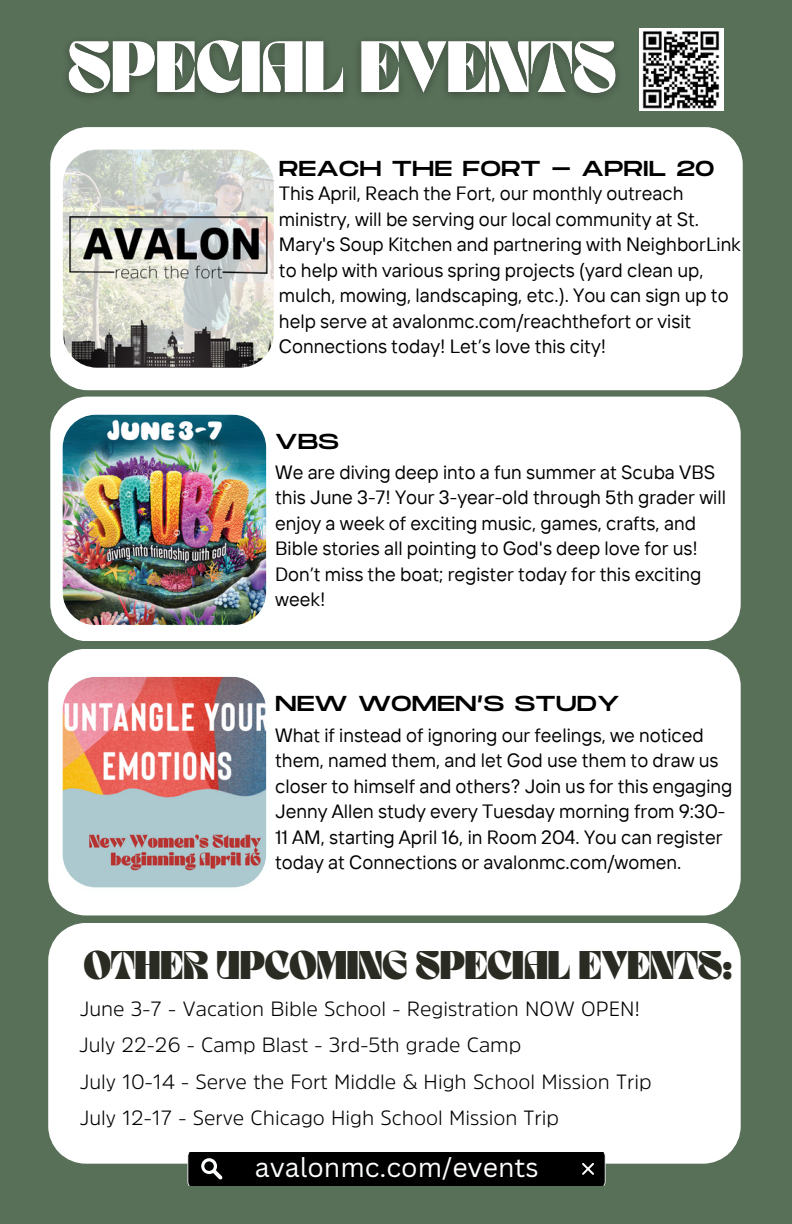
<style>
.page{position:relative;width:792px;height:1224px;background:#586f58}
.page>*{position:absolute;margin:0;border:0;box-sizing:border-box;transform-origin:0 0}
.t1{font:700 28px "TANBUSTER";color:#2a2b22}
.t2{font:26.6px "Canva Sans";color:#fcfffe}
.t3{font:900 22.4px "Amsi Pro";color:#000}
.t4{font:21.6px "Monument Extended";color:#000}
.t5{font:300 20.6px "Amsi Pro";color:#000}
.t6{font:19.2px/25.6px "TT Interphases";color:#000}
</style>
<div class="page">
<div style="left:50px;top:127px;width:693px;height:263px;background:#fff"></div>
<svg style="left:58px;top:144px;width:221px;height:229px;background:#bdbeb9"></svg>
<div style="left:50px;top:397px;width:691px;height:244px;background:#fff"></div>
<img style="left:58px;top:410px;width:213px;height:220px">
<div style="left:48px;top:649px;width:693px;height:266px;background:#fff"></div>
<svg style="left:58px;top:672px;width:213px;height:220px;background:#c7a7a7"></svg>
<img style="left:639px;top:28px;width:84px;height:83px">
<div style="left:48px;top:923px;width:692px;height:241px;background:#fff"></div>
<div style="left:187px;top:1152px;width:418px;height:33px;background:#000"></div>
<img style="left:67px;top:40px;width:551px;height:57px">
<h2 class="t4" style="left:279px;top:156px;width:437px">REACH THE FORT - APRIL 20</h2>
<p class="t6" style="left:279px;top:180px;width:463px">This April, Reach the Fort, our monthly outreach ministry, will be serving our local community at St.<br>Mary's Soup Kitchen and partnering with NeighborLink to help with various spring projects (yard clean up, mulch, mowing, landscaping, etc.). You can sign up to help serve at avalonmc.com/reachthefort or visit Connections today! Let’s love this city!</p>
<p class="t3" style="left:249px;top:195px;width:283px">HYMN SING - DECEMBER 3</p>
<p class="t4" style="left:275px;top:429px;width:66px">VBS</p>
<h4 class="t6" style="left:275px;top:459px;width:452px">We are diving deep into a fun summer at Scuba VBS this June 3-7! Your 3-year-old through 5th grader will enjoy a week of exciting music, games, crafts, and Bible stories all pointing to God's deep love for us!<br>Don’t miss the boat; register today for this exciting week!</h4>
<h4 class="t4" style="left:275px;top:692px;width:346px">NEW WOMEN’S STUDY</h4>
<p class="t6" style="left:275px;top:722px;width:459px">What if instead of ignoring our feelings, we noticed them, named them, and let God use them to draw us closer to himself and others? Join us for this engaging Jenny Allen study every Tuesday morning from 9:30- 11 AM, starting April 16, in Room 204. You can register today at Connections or avalonmc.com/women.</p>
<h5 class="t1" style="left:84px;top:950px;width:650px">OTHER UPCOMING SPECIAL EVENTS:</h5>
<h5 class="t5" style="left:80px;top:998px;width:562px">June 3-7 - Vacation Bible School - Registration NOW OPEN!</h5>
<h5 class="t5" style="left:79px;top:1035px;width:444px">July 22-26 - Camp Blast - 3rd-5th grade Camp</h5>
<h5 class="t5" style="left:80px;top:1071px;width:573px">July 10-14 - Serve the Fort Middle &amp; High School Mission Trip</h5>
<p class="t5" style="left:80px;top:1108px;width:481px">July 12-17 - Serve Chicago High School Mission Trip</p>
<p class="t2" style="left:255px;top:1148px;width:285px">avalonmc.com/events</p>
</div>
